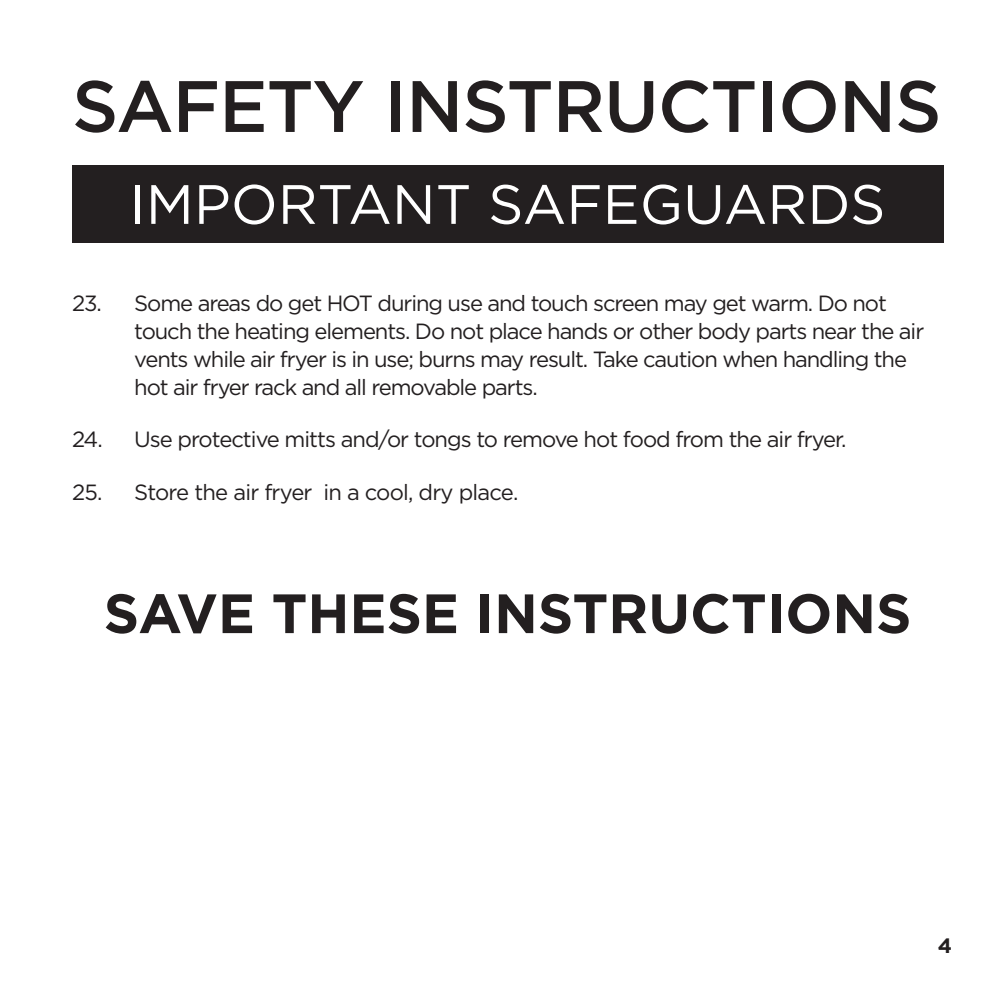
<style>
.page{position:relative;width:1008px;height:1008px;background:#fff}
.page>*{position:absolute;margin:0;border:0;box-sizing:border-box;transform-origin:0 0}
.t1{font:500 72.6px "Gotham";letter-spacing:-.015em;color:#231f20}
.t2{font:700 55.4px "Gotham";color:#231f20}
.t3{font:55.4px "Gotham";color:#fff}
.t4{font:22px/28px "Gotham";letter-spacing:-.05em;color:#231f20}
.t5{font:700 20.8px "Gotham";color:#231f20}
</style>
<div class="page">
<div style="left:72px;top:165px;width:871px;height:78px;background:#231f20"></div>
<p class="t1" style="left:72px;top:65px;width:871px">SAFETY INSTRUCTIONS</p>
<p class="t3" style="left:130px;top:174px;width:757px">IMPORTANT SAFEGUARDS</p>
<p class="t4" style="left:134px;top:289px;width:792px;text-indent:-62px">23. Some areas do get HOT during use and touch screen may get warm. Do not touch the heating elements. Do not place hands or other body parts near the air vents while air fryer is in use; burns may result. Take caution when handling the hot air fryer rack and all removable parts.</p>
<p class="t4" style="left:72px;top:425px;width:776px">24. Use protective mitts and/or tongs to remove hot food from the air fryer.</p>
<p class="t4" style="left:72px;top:478px;width:448px">25. Store the air fryer in a cool, dry place.</p>
<p class="t2" style="left:104px;top:581px;width:809px">SAVE THESE INSTRUCTIONS</p>
<p class="t5" style="left:938px;top:933px;width:16px">4</p>
</div>
